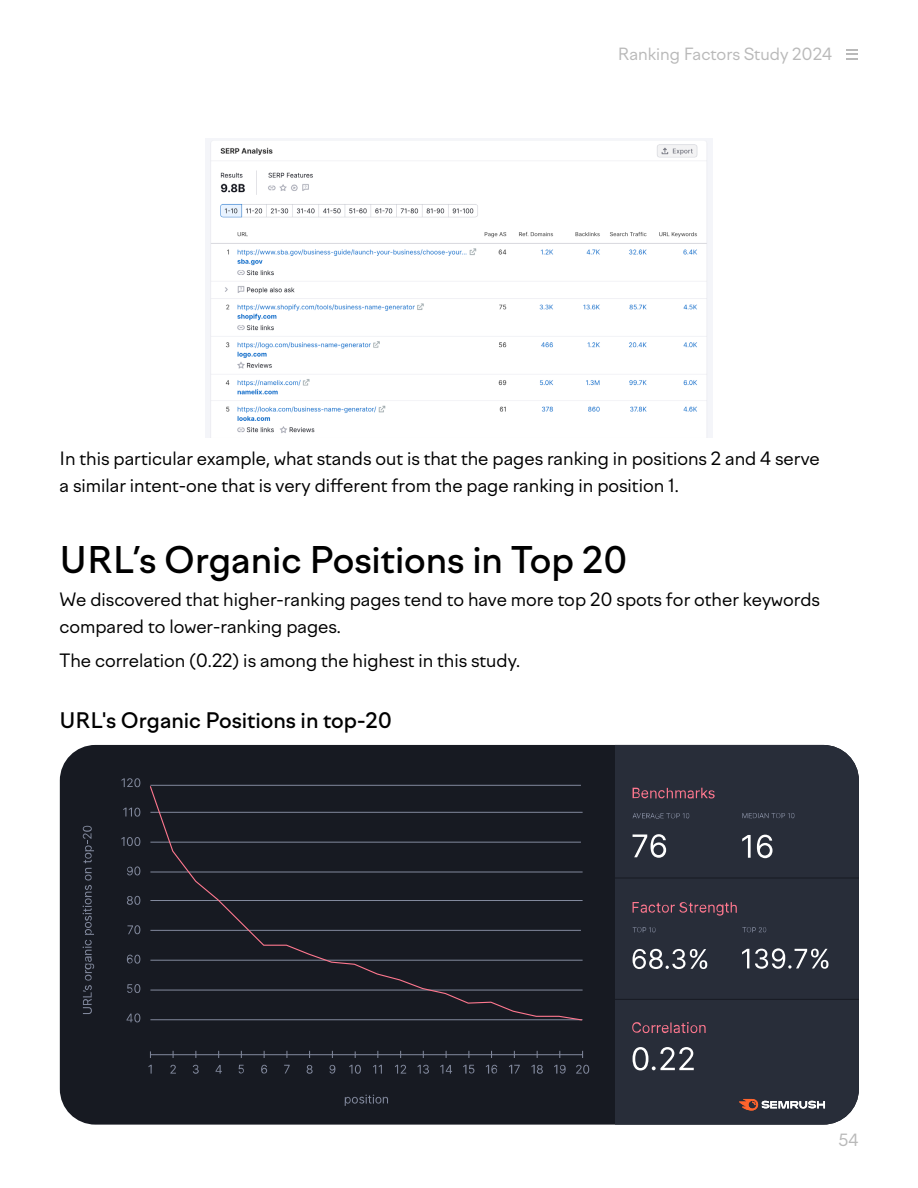
<style>
.page{position:relative;width:918px;height:1188px;background:#fff}
.page>*{position:absolute;margin:0;border:0;box-sizing:border-box;transform-origin:0 0}
.t1{font:500 36px "Factor A";color:#000}
.t2{font:500 21px "Factor A";color:#000}
.t3{font:18px/27px "Factor A";color:#000}
.t4{font:16.5px "Factor A";color:#b9b9b9}
</style>
<div class="page">
<svg style="left:846px;top:49px;width:12px;height:11px"></svg>
<img style="left:206px;top:138px;width:506px;height:299px">
<div style="left:60px;top:745px;width:555px;height:380px;background:#171a22"></div>
<div style="left:615px;top:745px;width:243px;height:380px;background:#282d39"></div>
<hr style="left:612px;top:878px;width:246px;height:1px;background:#171a22">
<hr style="left:612px;top:999px;width:246px;height:1px;background:#171a22">
<svg style="left:633px;top:788px;width:82px;height:10px"></svg>
<svg style="left:632px;top:1022px;width:74px;height:11px"></svg>
<svg style="left:633px;top:813px;width:56px;height:6px"></svg>
<svg style="left:633px;top:927px;width:23px;height:6px"></svg>
<svg style="left:742px;top:813px;width:52px;height:5px"></svg>
<svg style="left:742px;top:927px;width:24px;height:6px"></svg>
<hr style="left:150px;top:1054px;width:433px;height:1px;background:#82899d">
<svg style="left:148px;top:1065px;width:4px;height:9px"></svg>
<svg style="left:170px;top:1065px;width:6px;height:9px"></svg>
<svg style="left:193px;top:1065px;width:6px;height:9px"></svg>
<svg style="left:216px;top:1065px;width:6px;height:9px"></svg>
<svg style="left:239px;top:1065px;width:5px;height:9px"></svg>
<svg style="left:261px;top:1065px;width:6px;height:9px"></svg>
<svg style="left:284px;top:1065px;width:6px;height:8px"></svg>
<svg style="left:307px;top:1065px;width:6px;height:9px"></svg>
<svg style="left:330px;top:1065px;width:5px;height:9px"></svg>
<svg style="left:349px;top:1065px;width:12px;height:9px"></svg>
<svg style="left:373px;top:1065px;width:9px;height:9px"></svg>
<svg style="left:395px;top:1065px;width:11px;height:9px"></svg>
<svg style="left:418px;top:1065px;width:11px;height:9px"></svg>
<svg style="left:440px;top:1065px;width:12px;height:9px"></svg>
<svg style="left:463px;top:1065px;width:11px;height:9px"></svg>
<svg style="left:486px;top:1065px;width:11px;height:9px"></svg>
<svg style="left:509px;top:1065px;width:11px;height:9px"></svg>
<svg style="left:531px;top:1065px;width:12px;height:9px"></svg>
<svg style="left:554px;top:1065px;width:12px;height:9px"></svg>
<svg style="left:576px;top:1065px;width:13px;height:9px"></svg>
<svg style="left:121px;top:778px;width:19px;height:9px"></svg>
<svg style="left:123px;top:808px;width:17px;height:9px"></svg>
<svg style="left:121px;top:837px;width:19px;height:9px"></svg>
<svg style="left:127px;top:866px;width:13px;height:9px"></svg>
<svg style="left:127px;top:896px;width:13px;height:9px"></svg>
<svg style="left:127px;top:925px;width:13px;height:9px"></svg>
<svg style="left:127px;top:955px;width:13px;height:9px"></svg>
<svg style="left:127px;top:984px;width:13px;height:9px"></svg>
<svg style="left:126px;top:1013px;width:14px;height:9px"></svg>
<svg style="left:633px;top:834px;width:33px;height:24px"></svg>
<svg style="left:742px;top:835px;width:9px;height:23px"></svg>
<svg style="left:757px;top:835px;width:16px;height:23px"></svg>
<svg style="left:633px;top:949px;width:74px;height:20px"></svg>
<svg style="left:633px;top:1047px;width:61px;height:23px"></svg>
<svg style="left:742px;top:949px;width:7px;height:19px"></svg>
<svg style="left:755px;top:948px;width:73px;height:21px"></svg>
<svg style="left:149px;top:785px;width:434px;height:236px;background:#1c1e27"></svg>
<svg style="left:345px;top:1095px;width:43px;height:11px"></svg>
<svg style="left:83px;top:826px;width:11px;height:188px;background:#2d313c"></svg>
<svg style="left:633px;top:902px;width:104px;height:14px"></svg>
<svg style="left:739px;top:1099px;width:86px;height:12px"></svg>
<p class="t4" style="left:618px;top:44px;width:216px">Ranking Factors Study 2024</p>
<p class="t3" style="left:60px;top:445px;width:762px">In this particular example, what stands out is that the pages ranking in positions 2 and 4 serve a similar intent-one that is very different from the page ranking in position 1.</p>
<h1 class="t1" style="left:60px;top:539px;width:570px">URL’s Organic Positions in Top 20</h1>
<p class="t3" style="left:60px;top:587px;width:762px">We discovered that higher-ranking pages tend to have more top 20 spots for other keywords compared to lower-ranking pages.</p>
<p class="t3" style="left:60px;top:648px;width:462px">The correlation (0.22) is among the highest in this study.</p>
<p class="t2" style="left:60px;top:708px;width:334px">URL's Organic Positions in top-20</p>
<p class="t4" style="left:839px;top:1131px;width:21px">54</p>
</div>
